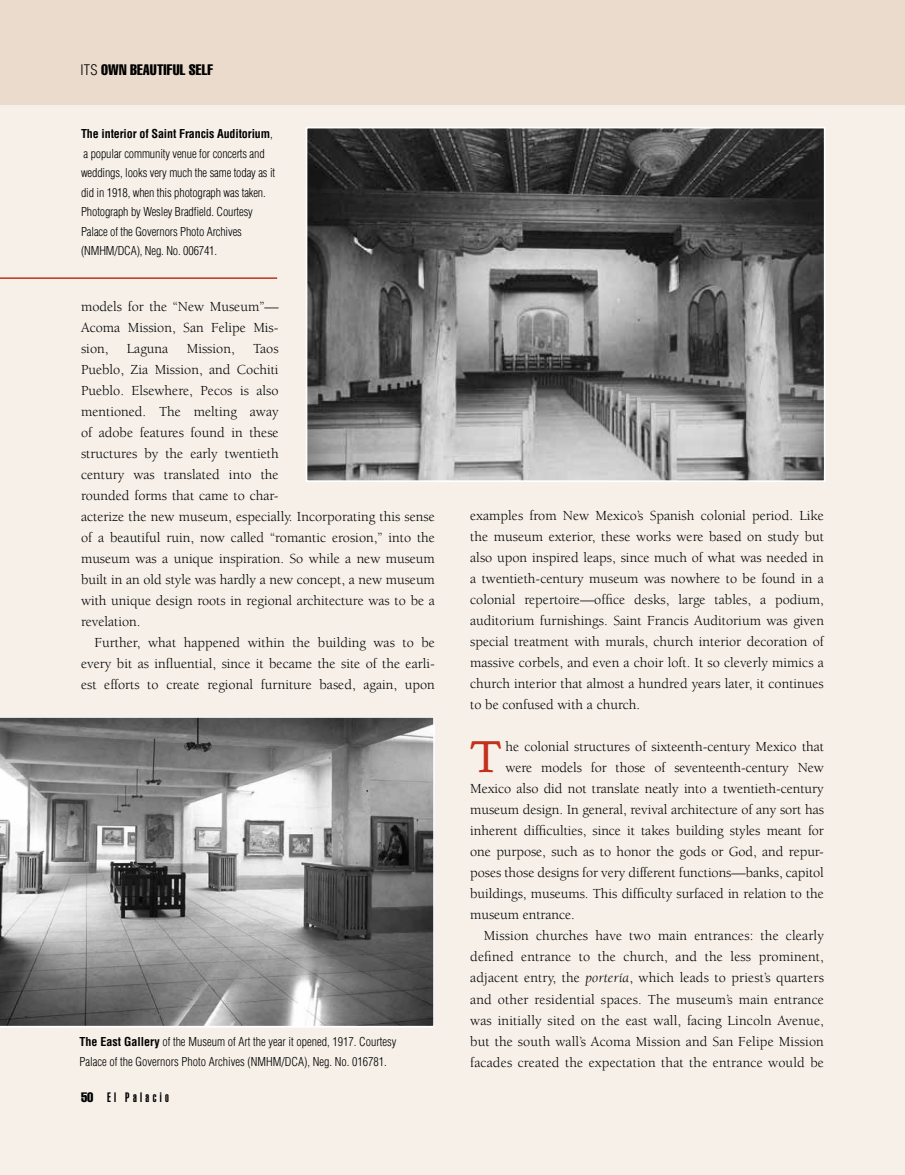
<style>
.page{position:relative;width:905px;height:1175px;background:#fff}
.page>*{position:absolute;margin:0;border:0;box-sizing:border-box;transform-origin:0 0}
.t1{font:44.7px "Goudy Bookletter 1911";color:#c3301b}
.t2{font:extra-condensed 15px "Helvetica";letter-spacing:.01em;color:#000}
.t3{font:14.25px/21px "Berkeley";color:#000;text-align:justify}
.t4{font:900 extra-condensed 13.5px "Helvetica";letter-spacing:.25em;color:#000}
.t5{font:300 condensed 12px/19.5px "Helvetica";letter-spacing:-.01em;color:#000}
.s1{font-weight:300;font-stretch:condensed;font-size:14.25px}
.s2{font-weight:700}
.s3{font-weight:400}
.s4{font-style:italic}
</style>
<div class="page">
<div style="left:0;top:0;width:904px;height:1174px;background:#f6f0e9"></div>
<div style="left:0;top:0;width:904px;height:104px;background:#ebdbcd"></div>
<img style="left:309px;top:130px;width:513px;height:349px">
<div style="left:306px;top:127px;width:519px;height:355px;border:2px solid #fff"></div>
<svg style="left:0;top:716px;width:435px;height:311px;background:#8c8c8c"></svg>
<hr style="left:0;top:277px;width:277px;height:2px;background:#c3301b">
<p class="t2" style="left:80px;top:61px;width:134px"><span class="s1">ITS</span> OWN BEAUTIFUL SELF</p>
<p class="t5" style="left:81px;top:124px;width:196px"><span class="s2">The interior of Saint Francis Auditorium</span>, a popular community venue for concerts and weddings, looks very much the same today as it did in 1918, when this photograph was taken.<br>Photograph by Wesley Bradfield. Courtesy Palace of the Governors Photo Archives (NMHM/DCA), Neg. No. 006741.</p>
<p class="t3" style="left:81px;top:296px;width:199px">models for the “New Museum”— Acoma Mission, San Felipe Mis&shy;sion,</p>
<p class="t3" style="left:81px;top:338px;width:355px;text-align:left;text-indent:172px">Taos<br>Pueblo, Zia Mission, and Cochiti<br>Pueblo. Elsewhere, Pecos is also<br>mentioned. The melting away<br>of adobe features found in these<br>structures by the early twentieth<br>century was translated into the<br>rounded forms that came to char-<br>acterize the new museum, especially. Incorporating this sense of a beautiful ruin, now called “romantic erosion,” into the museum was a unique inspiration. So while a new museum built in an old style was hardly a new concept, a new museum with unique design roots in regional architecture was to be a revelation.</p>
<p class="t3" style="left:81px;top:632px;width:355px;text-indent:13px">Further, what happened within the building was to be every bit as influential, since it became the site of the earli&shy;est efforts to create regional furniture based, again, upon</p>
<p class="t3" style="left:127px;top:338px;width:43px">Laguna</p>
<p class="t3" style="left:187px;top:338px;width:50px">Mission,</p>
<p class="t5" style="left:79px;top:1032px;width:318px"><span class="s2">The East Gallery</span> of the Museum of Art the year it opened, 1917. Courtesy<br>Palace of the Governors Photo Archives (NMHM/DCA), Neg. No. 016781.</p>
<p class="t4" style="left:81px;top:1089px;width:89px"><span class="s3">50</span> El Palacio</p>
<p class="t3" style="left:470px;top:505px;width:355px">examples from New Mexico’s Spanish colonial period. Like the museum exterior, these works were based on study but also upon inspired leaps, since much of what was needed in a twentieth-century museum was nowhere to be found in a colonial repertoire—office desks, large tables, a podium, auditorium furnishings. Saint Francis Auditorium was given special treatment with murals, church interior decoration of massive corbels, and even a choir loft. It so cleverly mimics a church interior that almost a hundred years later, it continues to be confused with a church.</p>
<h1 class="t1" style="left:470px;top:729px;width:32px">T</h1>
<p class="t3" style="left:505px;top:736px;width:320px">he colonial structures of sixteenth-century Mexico that</p>
<p class="t3" style="left:505px;top:757px;width:320px">were models for those of seventeenth-century New</p>
<p class="t3" style="left:470px;top:778px;width:355px">Mexico also did not translate neatly into a twentieth-century</p>
<p class="t3" style="left:470px;top:799px;width:355px">museum design. In general, revival architecture of any sort has</p>
<p class="t3" style="left:470px;top:820px;width:355px">inherent difficulties, since it takes building styles meant for</p>
<p class="t3" style="left:470px;top:841px;width:355px">one purpose, such as to honor the gods or God, and repur-</p>
<p class="t3" style="left:470px;top:862px;width:355px">poses those designs for very different functions—banks, capitol</p>
<p class="t3" style="left:470px;top:883px;width:355px">buildings, museums. This difficulty surfaced in relation to the</p>
<p class="t3" style="left:470px;top:904px;width:106px">museum entrance.</p>
<p class="t3" style="left:483px;top:925px;width:342px">Mission churches have two main entrances: the clearly</p>
<p class="t3" style="left:470px;top:946px;width:355px">defined entrance to the church, and the less prominent,</p>
<p class="t3" style="left:470px;top:967px;width:355px">adjacent entry, the <span class="s4">portería</span>, which leads to priest’s quarters</p>
<p class="t3" style="left:470px;top:988px;width:355px">and other residential spaces. The museum’s main entrance</p>
<p class="t3" style="left:470px;top:1009px;width:355px">was initially sited on the east wall, facing Lincoln Avenue,</p>
<p class="t3" style="left:470px;top:1030px;width:355px">but the south wall’s Acoma Mission and San Felipe Mission</p>
<p class="t3" style="left:470px;top:1051px;width:355px">facades created the expectation that the entrance would be</p>
</div>
